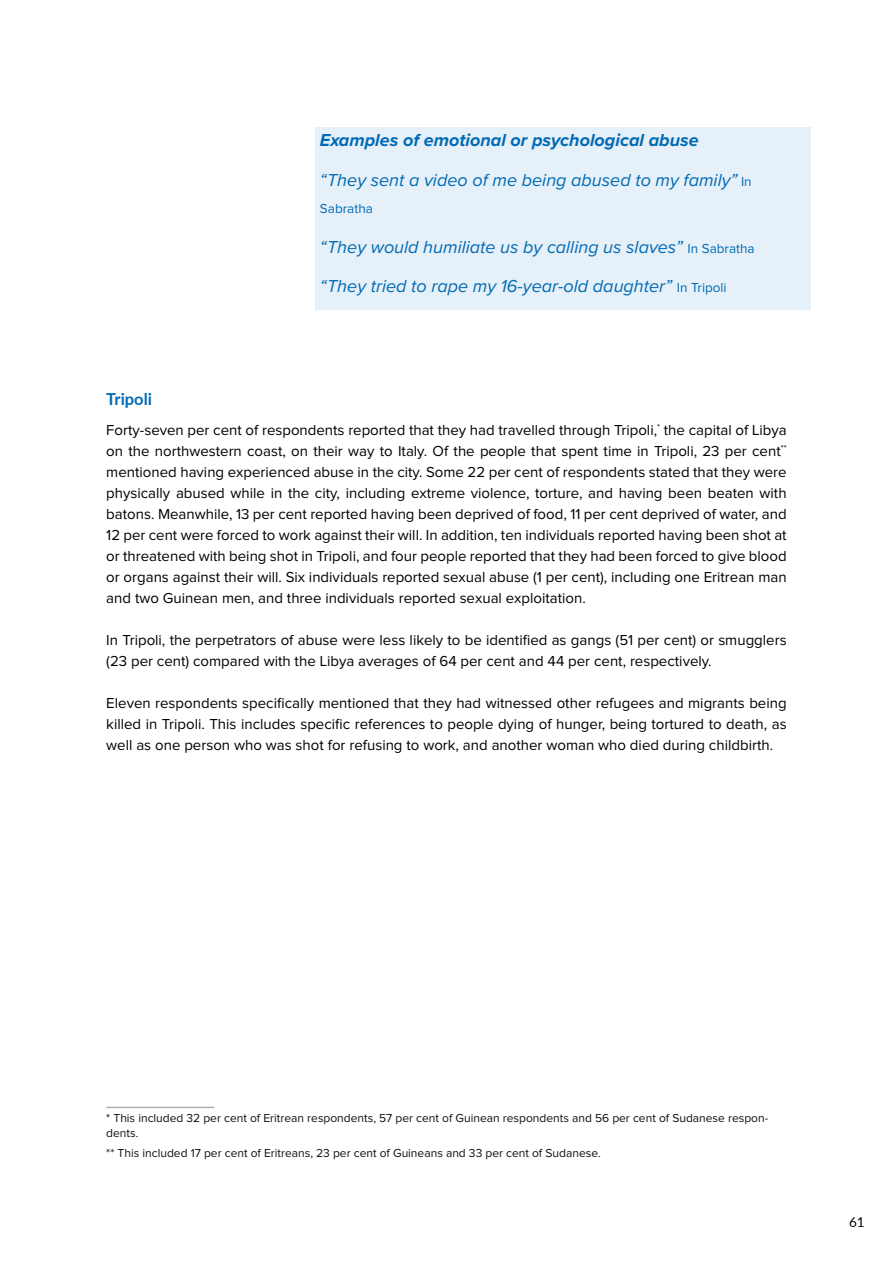
<style>
.page{position:relative;width:893px;height:1263px;background:#fff}
.page>*{position:absolute;margin:0;border:0;box-sizing:border-box;transform-origin:0 0}
.t1{font:italic 18px "Proxima Nova";color:#006ab4}
.t2{font:italic 700 18px "Proxima Nova";color:#006ab4}
.t3{font:700 16.5px "Lato";color:#006ab4}
.t4{font:15px/21px "Proxima Nova";color:#000;text-align:justify}
.t5{font:13.5px "Proxima Nova";color:#006ab4}
.t6{font:13.5px "Lato";color:#000}
.t7{font:12px/15px "Proxima Nova";color:#0f100c}
.s1{font-style:normal;font-size:13.5px}
</style>
<div class="page">
<div style="left:316px;top:128px;width:495px;height:182px;background:#e6f0f8"></div>
<hr style="left:106px;top:1107px;width:108px;height:1px;background:#b5aeac">
<p class="t2" style="left:320px;top:127px;width:380px">Examples of emotional or psychological abuse</p>
<p class="t1" style="left:320px;top:166px;width:433px">“They sent a video of me being abused to my family” <span class="s1">In</span></p>
<p class="t5" style="left:320px;top:201px;width:54px">Sabratha</p>
<p class="t1" style="left:320px;top:233px;width:436px">“They would humiliate us by calling us slaves” <span class="s1">In Sabratha</span></p>
<p class="t1" style="left:320px;top:273px;width:408px">“They tried to rape my 16-year-old daughter” <span class="s1">In Tripoli</span></p>
<p class="t3" style="left:106px;top:387px;width:47px">Tripoli</p>
<p class="t4" style="left:106px;top:419px;width:682px">Forty-seven per cent of respondents reported that they had travelled through Tripoli,<sup>*</sup> the capital of Libya on the northwestern coast, on their way to Italy. Of the people that spent time in Tripoli, 23 per cent<sup>** </sup>mentioned having experienced abuse in the city. Some 22 per cent of respondents stated that they were physically abused while in the city, including extreme violence, torture, and having been beaten with batons. Meanwhile, 13 per cent reported having been deprived of food, 11 per cent deprived of water, and 12 per cent were forced to work against their will. In addition, ten individuals reported having been shot at or threatened with being shot in Tripoli, and four people reported that they had been forced to give blood or organs against their will. Six individuals reported sexual abuse (1 per cent), including one Eritrean man and two Guinean men, and three individuals reported sexual exploitation.</p>
<p class="t4" style="left:106px;top:629px;width:682px">In Tripoli, the perpetrators of abuse were less likely to be identified as gangs (51 per cent) or smugglers (23 per cent) compared with the Libya averages of 64 per cent and 44 per cent, respectively.</p>
<p class="t4" style="left:106px;top:692px;width:682px">Eleven respondents specifically mentioned that they had witnessed other refugees and migrants being killed in Tripoli. This includes specific references to people dying of hunger, being tortured to death, as well as one person who was shot for refusing to work, and another woman who died during childbirth.</p>
<p class="t7" style="left:106px;top:1111px;width:663px">* This included 32 per cent of Eritrean respondents, 57 per cent of Guinean respondents and 56 per cent of Sudanese respon&shy;dents.</p>
<p class="t7" style="left:106px;top:1145px;width:496px">** This included 17 per cent of Eritreans, 23 per cent of Guineans and 33 per cent of Sudanese.</p>
<p class="t6" style="left:849px;top:1212px;width:17px">61</p>
</div>
